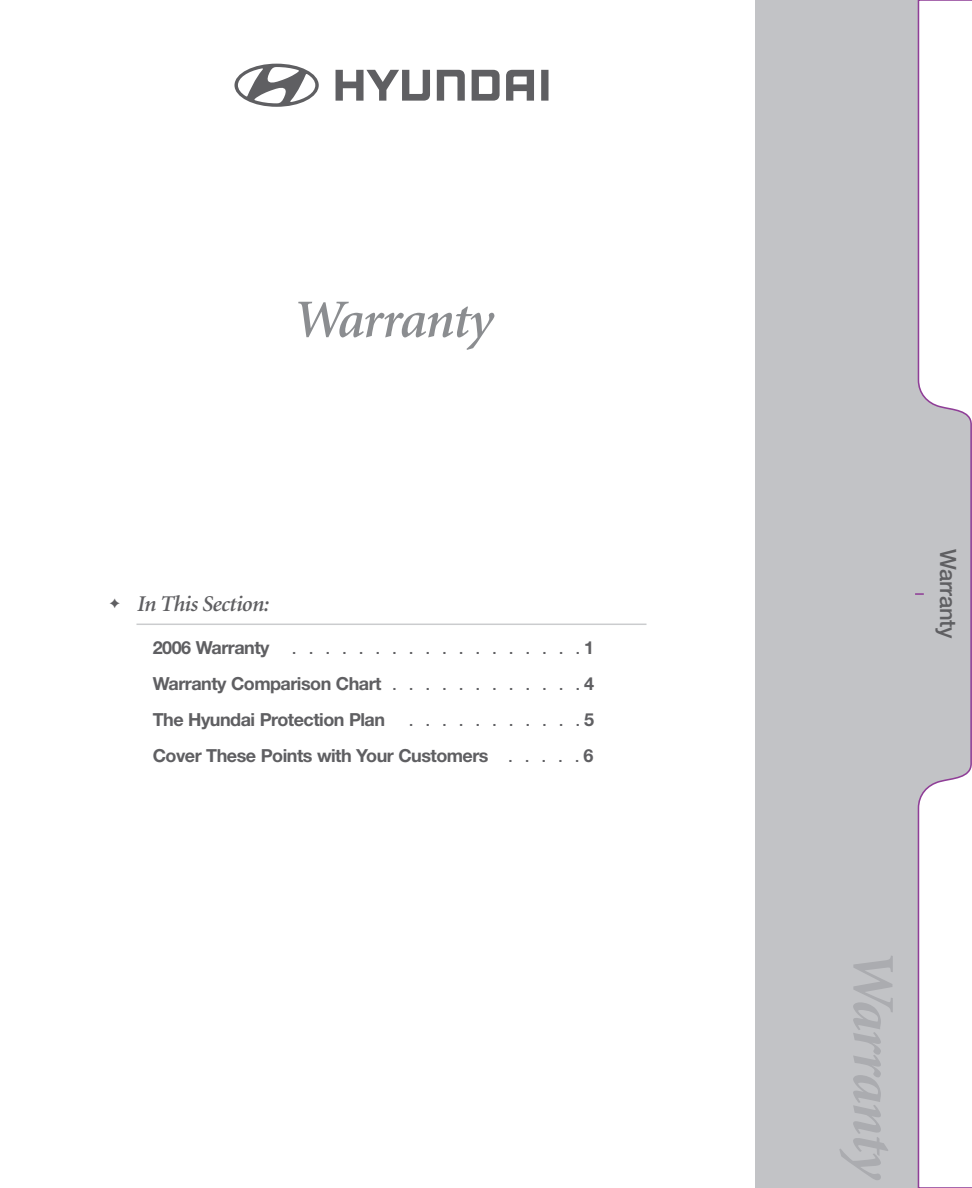
<style>
.page{position:relative;width:972px;height:1188px;background:#fff}
.page>*{position:absolute;margin:0;border:0;box-sizing:border-box;transform-origin:0 0}
.t1{font:italic 700 60px "Minion";color:#abacb0}
.t2{font:italic 600 54px "Minion";letter-spacing:-.025em;color:#8b8d90}
.t3{font:italic 600 22.5px "Minion";letter-spacing:-.025em;color:#5f5f62}
.t4{font:500 22.5px "Helvetica Neue";letter-spacing:-.015em;color:#5f5f62}
.t5{font:700 18px/36.2px "Helvetica Neue";letter-spacing:-.03em;color:#5f5f62}
.t6{font:500 15px "Helvetica Neue";color:#5f5f62}
.s1{font-weight:700;font-size:18px}
.s2{font-weight:500;font-size:15px}
</style>
<div class="page">
<div style="left:756px;top:0;width:216px;height:1188px;background:#c2c3c6"></div>
<svg style="left:915px;top:0;width:57px;height:1188px"></svg>
<svg style="left:234px;top:64px;width:315px;height:43px"></svg>
<hr style="left:136px;top:624px;width:510px;height:1px;background:#cbccce">
<h2 class="t2" style="left:292px;top:298px;width:201px">Warranty</h2>
<p class="t3" style="left:110px;top:595px;width:160px">✦ In This Section:</p>
<p class="t5" style="left:153px;top:631px;width:118px">2006 Warranty</p>
<p class="t6" style="left:292px;top:643px;width:303px">. . . . . . . . . . . . . . . . . . <span class="s1">1</span></p>
<p class="t5" style="left:153px;top:667px;width:443px">Warranty Comparison Chart <span class="s2">. . . . . . . . . . . .</span> 4<br>The Hyundai Protection Plan</p>
<p class="t6" style="left:409px;top:715px;width:187px">. . . . . . . . . . . <span class="s1">5</span></p>
<p class="t5" style="left:153px;top:739px;width:337px">Cover These Points with Your Customers</p>
<p class="t6" style="left:509px;top:751px;width:87px">. . . . . <span class="s1">6</span></p>
<p class="t4" style="left:956px;top:549px;width:90px;rotate:90deg">Warranty</p>
<h1 class="t1" style="left:896px;top:948px;width:230px;rotate:90deg">Warranty</h1>
</div>
